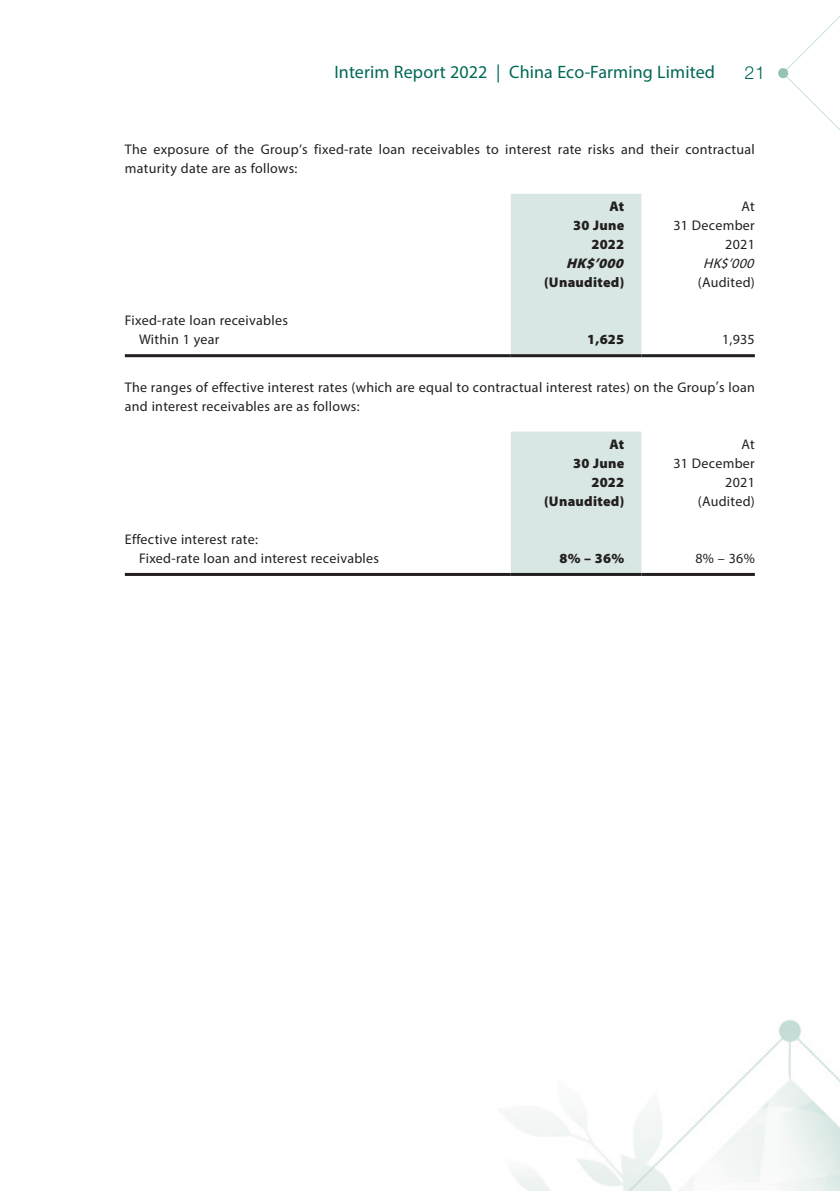
<style>
.page{position:relative;width:840px;height:1191px;background:#fff}
.page>*{position:absolute;margin:0;border:0;box-sizing:border-box;transform-origin:0 0}
.t1{font:18px "Myriad Pro";letter-spacing:.005em;color:#006855}
.t2{font:300 18px "Helvetica Neue LT Std";color:#006855}
.Notes{font:14px/19px "Myriad Pro";letter-spacing:.02em;color:#231f20}
.Notes-2{font:900 14px "Myriad Pro";letter-spacing:.02em;color:#231f20}
.Notes-3{font:italic 900 14px "Myriad Pro";color:#231f20}
.Notes-4{font:italic 14px "Myriad Pro";color:#231f20}
</style>
<div class="page">
<img style="left:124px;top:194px;width:715px;height:997px">
<svg style="left:778px;top:17px;width:61px;height:112px"></svg>
<div style="left:510px;top:194px;width:131px;height:160px;background:#d8e7e4"></div>
<hr style="left:125px;top:354px;width:385px;height:3px;background:#231f20">
<hr style="left:510px;top:354px;width:131px;height:3px;background:#231f20">
<hr style="left:641px;top:354px;width:113px;height:3px;background:#231f20">
<div style="left:510px;top:431px;width:131px;height:142px;background:#d8e7e4"></div>
<hr style="left:125px;top:573px;width:385px;height:3px;background:#231f20">
<hr style="left:510px;top:573px;width:131px;height:3px;background:#231f20">
<hr style="left:641px;top:573px;width:113px;height:3px;background:#231f20">
<p class="t1" style="left:334px;top:61px;width:382px">Interim Report 2022 | China Eco-Farming Limited</p>
<p class="t2" style="left:744px;top:61px;width:22px">21</p>
<p class="Notes" style="left:125px;top:140px;width:631px">The exposure of the Group’s fixed-rate loan receivables to interest rate risks and their contractual maturity date are as follows:</p>
<p class="Notes-2" style="left:609px;top:197px;width:16px">At</p>
<p class="Notes-2" style="left:573px;top:216px;width:53px">30 June</p>
<p class="Notes-2" style="left:591px;top:235px;width:34px">2022</p>
<p class="Notes" style="left:741px;top:197px;width:15px">At</p>
<p class="Notes" style="left:673px;top:216px;width:83px">31 December</p>
<p class="Notes" style="left:724px;top:235px;width:31px">2021</p>
<p class="Notes-3" style="left:566px;top:254px;width:63px">HK$’000</p>
<p class="Notes-4" style="left:702px;top:255px;width:56px">HK$’000</p>
<p class="Notes-2" style="left:543px;top:273px;width:82px">(Unaudited)</p>
<p class="Notes" style="left:697px;top:273px;width:58px">(Audited)</p>
<p class="Notes" style="left:125px;top:311px;width:164px">Fixed-rate loan receivables</p>
<p class="Notes" style="left:139px;top:330px;width:82px">Within 1 year</p>
<p class="Notes-2" style="left:586px;top:330px;width:39px">1,625</p>
<p class="Notes" style="left:721px;top:330px;width:34px">1,935</p>
<p class="Notes" style="left:125px;top:377px;width:631px">The ranges of effective interest rates (which are equal to contractual interest rates) on the Group’s loan and interest receivables are as follows:</p>
<p class="Notes-2" style="left:609px;top:435px;width:16px">At</p>
<p class="Notes-2" style="left:573px;top:454px;width:53px">30 June</p>
<p class="Notes-2" style="left:591px;top:473px;width:34px">2022</p>
<p class="Notes" style="left:741px;top:434px;width:15px">At</p>
<p class="Notes" style="left:673px;top:453px;width:83px">31 December</p>
<p class="Notes" style="left:724px;top:472px;width:31px">2021</p>
<p class="Notes-2" style="left:543px;top:492px;width:82px">(Unaudited)</p>
<p class="Notes" style="left:697px;top:491px;width:58px">(Audited)</p>
<p class="Notes" style="left:125px;top:529px;width:135px">Effective interest rate:</p>
<p class="Notes" style="left:139px;top:548px;width:241px">Fixed-rate loan and interest receivables</p>
<p class="Notes-2" style="left:559px;top:549px;width:66px">8% – 36%</p>
<p class="Notes" style="left:695px;top:548px;width:61px">8% – 36%</p>
</div>
